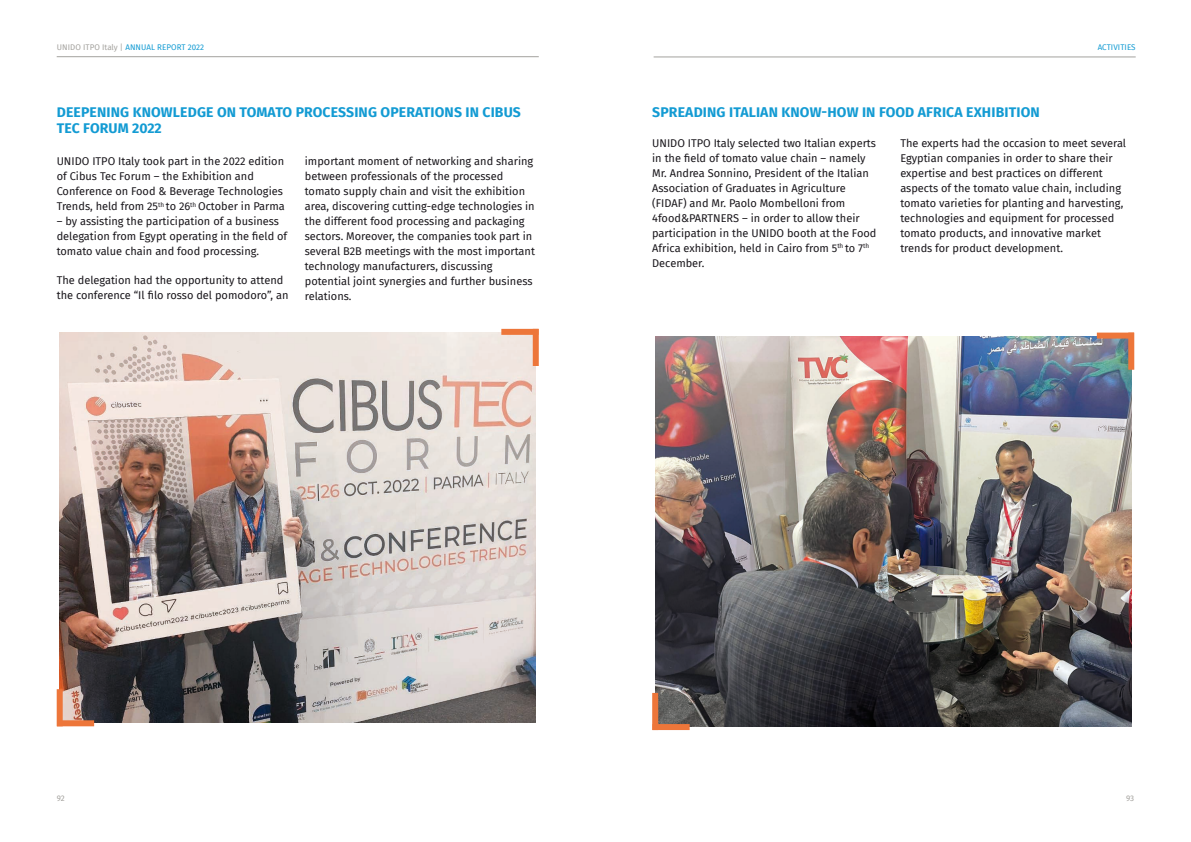
<style>
.page{position:relative;width:1191px;height:842px;background:#fff}
.page>*{position:absolute;margin:0;border:0;box-sizing:border-box;transform-origin:0 0}
._14_Content_black_Ti{font:700 14px/16.8px "Fira Sans";letter-spacing:.01em;color:#139bd3}
._12_Content_black_Ti{font:11px/15px "Fira Sans";color:#1a171c}
.t1{font:8px "Fira Sans";letter-spacing:.01em;color:#139bd3}
.t2{font:8px "Fira Sans";color:#a4a29e}
.s1{color:#a4a29e}
</style>
<div class="page">
<hr style="left:57px;top:57px;width:482px;height:1px;background:#a4a29e">
<hr style="left:653px;top:57px;width:482px;height:1px;background:#a4a29e">
<img style="left:60px;top:333px;width:476px;height:390px">
<div style="left:57px;top:689px;width:6px;height:37px;background:#ed763a"></div>
<div style="left:57px;top:720px;width:37px;height:6px;background:#ed763a"></div>
<div style="left:533px;top:329px;width:6px;height:37px;background:#ed763a"></div>
<div style="left:501px;top:329px;width:37px;height:6px;background:#ed763a"></div>
<img style="left:655px;top:336px;width:476px;height:390px">
<div style="left:652px;top:693px;width:6px;height:37px;background:#ed763a"></div>
<div style="left:652px;top:724px;width:37px;height:6px;background:#ed763a"></div>
<div style="left:1128px;top:333px;width:6px;height:37px;background:#ed763a"></div>
<div style="left:1096px;top:333px;width:38px;height:6px;background:#ed763a"></div>
<p class="t1" style="left:57px;top:41px;width:149px"><span class="s1">UNIDO ITPO Italy |</span> ANNUAL REPORT 2022</p>
<p class="t1" style="left:1097px;top:41px;width:39px">ACTIVITIES</p>
<p class="_14_Content_black_Ti" style="left:57px;top:102px;width:465px">DEEPENING KNOWLEDGE ON TOMATO PROCESSING OPERATIONS IN CIBUS<br>TEC FORUM 2022</p>
<p class="_12_Content_black_Ti" style="left:57px;top:154px;width:230px">UNIDO ITPO Italy took part in the 2022 edition of Cibus Tec Forum – the Exhibition and Conference on Food &amp; Beverage Technologies Trends, held from 25<sup>th</sup> to 26<sup>th</sup> October in Parma</p>
<p class="_12_Content_black_Ti" style="left:57px;top:214px;width:232px">– by assisting the participation of a business delegation from Egypt operating in the field of tomato value chain and food processing.</p>
<p class="_12_Content_black_Ti" style="left:57px;top:273px;width:233px">The delegation had the opportunity to attend the conference “Il filo rosso del pomodoro”, an</p>
<p class="_12_Content_black_Ti" style="left:305px;top:154px;width:232px">important moment of networking and sharing between professionals of the processed tomato supply chain and visit the exhibition area, discovering cutting-edge technologies in the different food processing and packaging sectors. Moreover, the companies took part in several B2B meetings with the most important technology manufacturers, discussing potential joint synergies and further business relations.</p>
<p class="_14_Content_black_Ti" style="left:652px;top:102px;width:389px">SPREADING ITALIAN KNOW-HOW IN FOOD AFRICA EXHIBITION</p>
<p class="_12_Content_black_Ti" style="left:652px;top:135px;width:226px">UNIDO ITPO Italy selected two Italian experts in the field of tomato value chain – namely Mr. Andrea Sonnino, President of the Italian Association of Graduates in Agriculture (FIDAF) and Mr. Paolo Mombelloni from 4food&amp;PARTNERS – in order to allow their participation in the UNIDO booth at the Food Africa exhibition, held in Cairo from 5<sup>th</sup> to 7<sup>th </sup>December.</p>
<p class="_12_Content_black_Ti" style="left:900px;top:135px;width:227px">The experts had the occasion to meet several Egyptian companies in order to share their expertise and best practices on different aspects of the tomato value chain, including tomato varieties for planting and harvesting, technologies and equipment for processed tomato products, and innovative market trends for product development.</p>
<p class="t2" style="left:57px;top:792px;width:9px">92</p>
<p class="t2" style="left:1126px;top:792px;width:10px">93</p>
</div>
